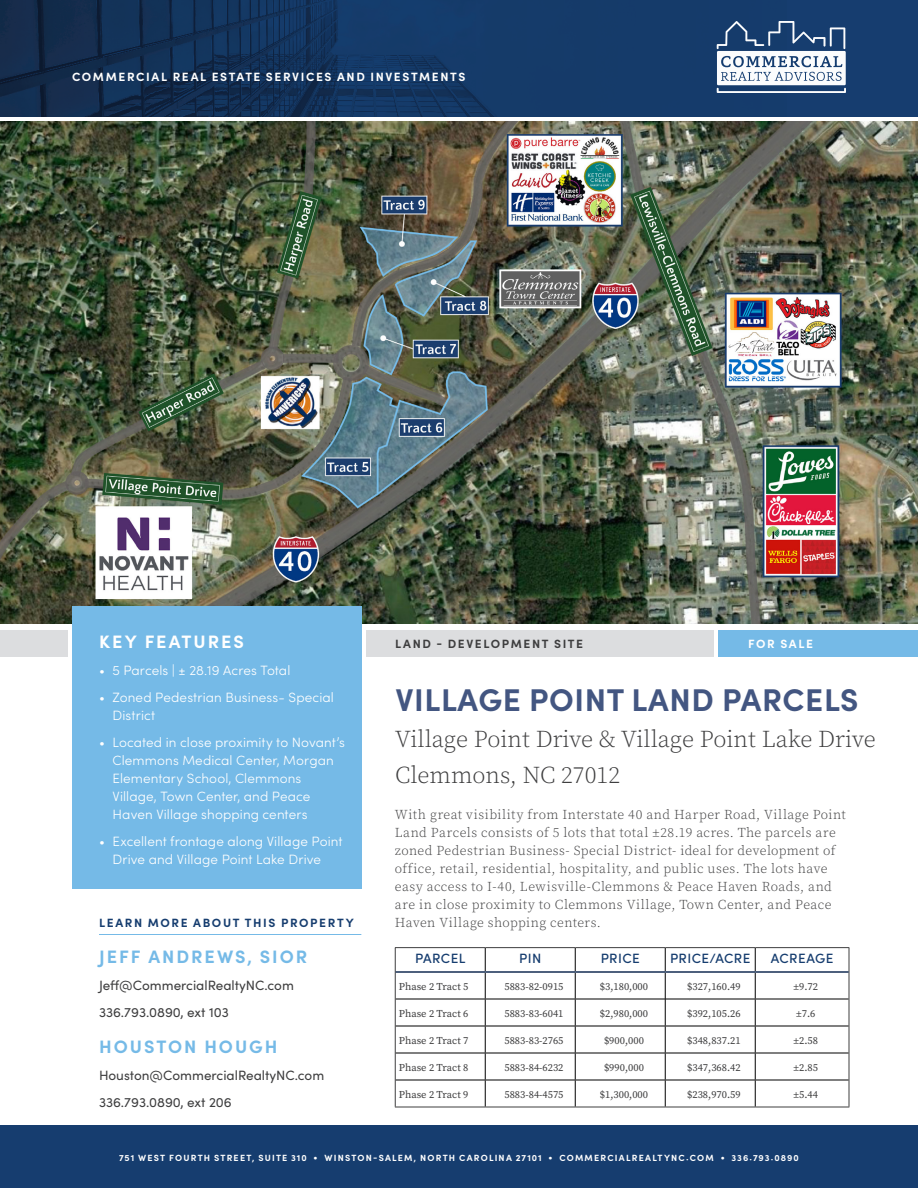
<style>
.page{position:relative;width:918px;height:1188px;background:#fff}
.page>*{position:absolute;margin:0;border:0;box-sizing:border-box;transform-origin:0 0}
.t1{font:700 31.5px "Sofia Pro";letter-spacing:.02em;color:#435681}
.t2{font:300 24px/36px "Source Serif Pro";color:#3e3e3f}
.t3{font:700 18px "Sofia Pro";letter-spacing:.11em;color:#75bae7}
.t4{font:700 18px "Sofia Pro";letter-spacing:.11em;color:#fff}
.t5{font:300 13.5px/18px "Source Serif Pro";letter-spacing:.03em;color:#3e3e3f}
.t6{font:300 13.5px/18px "Sofia Pro";letter-spacing:.01em;color:#fff}
.t7{font:13.5px/27px "Sofia Pro";color:#3e3e3f}
.t8{font:500 13.5px "Sofia Pro";letter-spacing:.03em;color:#163d6f}
.t9{font:700 12px "Sofia Pro";letter-spacing:.135em;color:#fff}
.t10{font:700 12px "Sofia Pro";letter-spacing:.135em;color:#163d6f}
.t11{font:700 12px "Sofia Pro";letter-spacing:.135em;color:#3e3e3f}
.t12{font:10.5px "Source Serif Pro";color:#3e3e3f}
.t13{font:700 9px "Sofia Pro";letter-spacing:.135em;color:#fff}
</style>
<div class="page">
<img style="left:0;top:0;width:918px;height:117px">
<img style="left:0;top:122px;width:918px;height:501px">
<div style="left:366px;top:630px;width:348px;height:27px;background:#dcdddf"></div>
<div style="left:0;top:630px;width:68px;height:27px;background:#dcdddf"></div>
<div style="left:718px;top:630px;width:200px;height:27px;background:#75bae7"></div>
<div style="left:717px;top:51px;width:129px;height:34px;background:#fbfcfd"></div>
<svg style="left:721px;top:56px;width:121px;height:25px"></svg>
<svg style="left:717px;top:88px;width:129px;height:5px"></svg>
<svg style="left:717px;top:21px;width:128px;height:28px;background:#335580"></svg>
<hr style="left:99px;top:934px;width:262px;height:1px;background:#75bae7">
<div style="left:0;top:1125px;width:918px;height:63px;background:#163d6f"></div>
<hr style="left:396px;top:999px;width:89px;height:1px;background:#000">
<hr style="left:485px;top:999px;width:90px;height:1px;background:#000">
<hr style="left:575px;top:999px;width:91px;height:1px;background:#000">
<hr style="left:396px;top:1026px;width:89px;height:1px;background:#000">
<hr style="left:485px;top:1026px;width:90px;height:1px;background:#000">
<hr style="left:575px;top:1026px;width:90px;height:1px;background:#000">
<hr style="left:665px;top:1026px;width:90px;height:1px;background:#000">
<hr style="left:755px;top:1026px;width:94px;height:1px;background:#000">
<hr style="left:396px;top:1053px;width:89px;height:1px;background:#000">
<hr style="left:485px;top:1053px;width:90px;height:1px;background:#000">
<hr style="left:575px;top:1053px;width:90px;height:1px;background:#000">
<hr style="left:665px;top:1053px;width:90px;height:1px;background:#000">
<hr style="left:755px;top:1053px;width:94px;height:1px;background:#000">
<hr style="left:396px;top:1080px;width:89px;height:1px;background:#000">
<hr style="left:485px;top:1080px;width:90px;height:1px;background:#000">
<hr style="left:575px;top:1080px;width:90px;height:1px;background:#000">
<hr style="left:665px;top:1080px;width:90px;height:1px;background:#000">
<hr style="left:755px;top:1080px;width:94px;height:1px;background:#000">
<hr style="left:665px;top:999px;width:90px;height:1px;background:#000">
<hr style="left:755px;top:999px;width:94px;height:1px;background:#000">
<hr style="left:395px;top:1107px;width:90px;height:1px;background:#3e3e3f">
<hr style="left:485px;top:1107px;width:90px;height:1px;background:#3e3e3f">
<hr style="left:575px;top:1107px;width:90px;height:1px;background:#3e3e3f">
<hr style="left:665px;top:1107px;width:90px;height:1px;background:#3e3e3f">
<hr style="left:755px;top:1107px;width:94px;height:1px;background:#3e3e3f">
<hr style="left:395px;top:947px;width:90px;height:1px;background:#3e3e3f">
<svg style="left:395px;top:948px;width:1px;height:159px"></svg>
<hr style="left:485px;top:947px;width:90px;height:1px;background:#3e3e3f">
<hr style="left:575px;top:947px;width:90px;height:1px;background:#3e3e3f">
<hr style="left:665px;top:947px;width:90px;height:1px;background:#3e3e3f">
<hr style="left:755px;top:947px;width:94px;height:1px;background:#3e3e3f">
<svg style="left:849px;top:948px;width:1px;height:159px"></svg>
<svg style="left:485px;top:948px;width:1px;height:159px"></svg>
<svg style="left:575px;top:948px;width:1px;height:159px"></svg>
<svg style="left:665px;top:948px;width:1px;height:159px"></svg>
<svg style="left:755px;top:948px;width:1px;height:159px"></svg>
<hr style="left:396px;top:971px;width:89px;height:2px;background:#132d53">
<hr style="left:485px;top:971px;width:90px;height:2px;background:#132d53">
<hr style="left:575px;top:971px;width:90px;height:2px;background:#132d53">
<hr style="left:665px;top:971px;width:90px;height:2px;background:#132d53">
<hr style="left:755px;top:971px;width:94px;height:2px;background:#132d53">
<div style="left:72px;top:606px;width:289px;height:283px;background:#75bae7"></div>
<p class="t9" style="left:72px;top:68px;width:395px">COMMERCIAL REAL ESTATE SERVICES AND INVESTMENTS</p>
<h3 class="t4" style="left:99px;top:628px;width:146px">KEY FEATURES</h3>
<p class="t6" style="left:99px;top:661px;width:193px">• 5 Parcels | ± 28.19 Acres Total</p>
<p class="t6" style="left:113px;top:688px;width:223px;text-indent:-14px">• Zoned Pedestrian Business- Special<br>District</p>
<p class="t6" style="left:113px;top:733px;width:234px;text-indent:-14px">• Located in close proximity to Novant’s Clemmons Medical Center, Morgan Elementary School, Clemmons Village, Town Center, and Peace Haven Village shopping centers</p>
<p class="t6" style="left:99px;top:832px;width:245px;text-align:center">• Excellent frontage along Village Point<br>Drive and Village Point Lake Drive</p>
<p class="t10" style="left:99px;top:914px;width:256px">LEARN MORE ABOUT THIS PROPERTY</p>
<h3 class="t3" style="left:99px;top:943px;width:210px">JEFF ANDREWS, SIOR</h3>
<p class="t7" style="left:99px;top:971px;width:196px">Jeff@CommercialRealtyNC.com<br>336.793.0890, ext 103</p>
<h3 class="t3" style="left:99px;top:1033px;width:180px">HOUSTON HOUGH</h3>
<p class="t7" style="left:99px;top:1061px;width:227px">Houston@CommercialRealtyNC.com<br>336.793.0890, ext 206</p>
<p class="t11" style="left:395px;top:635px;width:189px">LAND - DEVELOPMENT SITE</p>
<p class="t9" style="left:748px;top:635px;width:66px">FOR SALE</p>
<h1 class="t1" style="left:395px;top:676px;width:465px">VILLAGE POINT LAND PARCELS</h1>
<h2 class="t2" style="left:395px;top:721px;width:482px">Village Point Drive &amp; Village Point Lake Drive<br>Clemmons, NC 27012</h2>
<p class="t5" style="left:395px;top:806px;width:453px">With great visibility from Interstate 40 and Harper Road, Village Point Land Parcels consists of 5 lots that total ±28.19 acres. The parcels are zoned Pedestrian Business- Special District- ideal for development of office, retail, residential, hospitality, and public uses. The lots have easy access to I-40, Lewisville-Clemmons &amp; Peace Haven Roads, and are in close proximity to Clemmons Village, Town Center, and Peace Haven Village shopping centers.</p>
<p class="t8" style="left:415px;top:948px;width:52px">PARCEL</p>
<p class="t8" style="left:519px;top:948px;width:24px">PIN</p>
<p class="t8" style="left:601px;top:948px;width:41px">PRICE</p>
<p class="t8" style="left:670px;top:948px;width:82px">PRICE/ACRE</p>
<p class="t8" style="left:771px;top:948px;width:64px">ACREAGE</p>
<p class="t12" style="left:399px;top:979px;width:71px">Phase 2 Tract 5</p>
<p class="t12" style="left:504px;top:979px;width:61px">5883-82-0915</p>
<p class="t12" style="left:600px;top:979px;width:50px">$3,180,000</p>
<p class="t12" style="left:687px;top:979px;width:55px">$327,160.49</p>
<p class="t12" style="left:794px;top:979px;width:26px">±9.72</p>
<p class="t12" style="left:399px;top:1006px;width:71px">Phase 2 Tract 6</p>
<p class="t12" style="left:504px;top:1006px;width:61px">5883-83-6041</p>
<p class="t12" style="left:600px;top:1006px;width:50px">$2,980,000</p>
<p class="t12" style="left:687px;top:1006px;width:55px">$392,105.26</p>
<p class="t12" style="left:796px;top:1006px;width:21px">±7.6</p>
<p class="t12" style="left:399px;top:1033px;width:71px">Phase 2 Tract 7</p>
<p class="t12" style="left:504px;top:1033px;width:61px">5883-83-2765</p>
<p class="t12" style="left:604px;top:1033px;width:41px">$900,000</p>
<p class="t12" style="left:687px;top:1033px;width:55px">$348,837.21</p>
<p class="t12" style="left:794px;top:1033px;width:26px">±2.58</p>
<p class="t12" style="left:399px;top:1060px;width:71px">Phase 2 Tract 8</p>
<p class="t12" style="left:504px;top:1060px;width:61px">5883-84-6232</p>
<p class="t12" style="left:604px;top:1060px;width:41px">$990,000</p>
<p class="t12" style="left:687px;top:1060px;width:55px">$347,368.42</p>
<p class="t12" style="left:794px;top:1060px;width:26px">±2.85</p>
<p class="t12" style="left:399px;top:1087px;width:71px">Phase 2 Tract 9</p>
<p class="t12" style="left:504px;top:1087px;width:61px">5883-84-4575</p>
<p class="t12" style="left:600px;top:1087px;width:50px">$1,300,000</p>
<p class="t12" style="left:687px;top:1087px;width:55px">$238,970.59</p>
<p class="t12" style="left:794px;top:1087px;width:26px">±5.44</p>
<p class="t13" style="left:119px;top:1151px;width:681px">751 WEST FOURTH STREET, SUITE 310 • WINSTON-SALEM, NORTH CAROLINA 27101 • COMMERCIALREALTYNC.COM • 336.793.0890</p>
</div>
